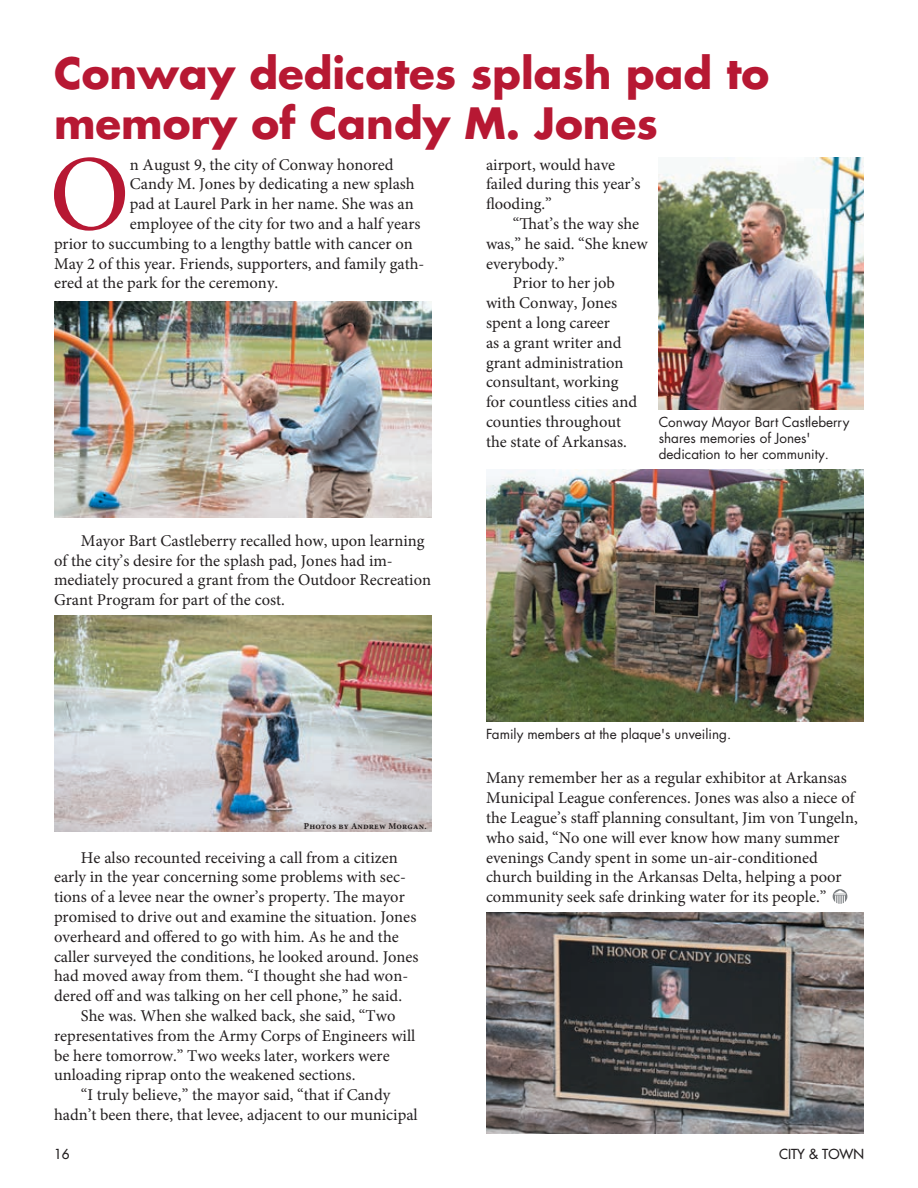
<style>
.page{position:relative;width:918px;height:1188px;background:#fff}
.page>*{position:absolute;margin:0;border:0;box-sizing:border-box;transform-origin:0 0}
.t1{font:107.85px "Minion Pro";color:#b71833}
.t2{font:700 42px/50.4px "Futura LT Pro";color:#b71833}
.t3{font:16.5px/19.8px "Minion Pro";color:#231f20}
.t4{font:13.5px/16.2px "Futura LT Pro";color:#231f20}
.t5{font:500 13.5px "Futura LT Pro";color:#231f20}
.t6{font:700 9px "Minion Pro";letter-spacing:.015em;color:#231f20}
</style>
<div class="page">
<svg style="left:833px;top:889px;width:14px;height:15px"></svg>
<img style="left:659px;top:157px;width:205px;height:252px">
<img style="left:486px;top:913px;width:378px;height:221px">
<img style="left:486px;top:470px;width:378px;height:252px">
<img style="left:54px;top:301px;width:378px;height:216px">
<img style="left:54px;top:616px;width:378px;height:216px">
<h2 class="t2" style="left:54px;top:46px;width:717px">Conway dedicates splash pad to memory of Candy M. Jones</h2>
<h1 class="t1" style="left:49px;top:122px;width:82px">O</h1>
<p class="t3" style="left:130px;top:155px;width:265px">n August 9, the city of Conway honored</p>
<p class="t3" style="left:486px;top:155px;width:156px">airport, would have failed during this year’s flooding.”</p>
<p class="t3" style="left:513px;top:214px;width:128px">“That’s the way she</p>
<p class="t3" style="left:486px;top:234px;width:163px">was,” he said. “She knew</p>
<p class="t3" style="left:486px;top:254px;width:80px">everybody.”</p>
<p class="t3" style="left:513px;top:273px;width:104px">Prior to her job</p>
<p class="t3" style="left:486px;top:293px;width:133px">with Conway, Jones</p>
<p class="t3" style="left:486px;top:313px;width:126px">spent a long career</p>
<p class="t3" style="left:486px;top:333px;width:137px">as a grant writer and</p>
<p class="t3" style="left:486px;top:353px;width:139px">grant administration</p>
<p class="t3" style="left:486px;top:372px;width:134px">consultant, working</p>
<p class="t3" style="left:486px;top:392px;width:153px">for countless cities and</p>
<p class="t3" style="left:486px;top:412px;width:137px">counties throughout</p>
<p class="t3" style="left:486px;top:432px;width:142px">the state of Arkansas.</p>
<p class="t3" style="left:130px;top:174px;width:286px">Candy M. Jones by dedicating a new splash</p>
<p class="t3" style="left:130px;top:194px;width:286px">pad at Laurel Park in her name. She was an</p>
<p class="t3" style="left:130px;top:214px;width:292px">employee of the city for two and a half years</p>
<p class="t3" style="left:54px;top:234px;width:360px">prior to succumbing to a lengthy battle with cancer on</p>
<p class="t3" style="left:54px;top:254px;width:372px">May 2 of this year. Friends, supporters, and family gath-</p>
<p class="t3" style="left:54px;top:273px;width:226px">ered at the park for the ceremony.</p>
<p class="t4" style="left:659px;top:414px;width:192px">Conway Mayor Bart Castleberry shares memories of Jones' dedication to her community.</p>
<p class="t3" style="left:54px;top:531px;width:379px;text-indent:27px">Mayor Bart Castleberry recalled how, upon learning of the city’s desire for the splash pad, Jones had im&shy;mediately procured a grant from the Outdoor Recreation Grant Program for part of the cost.</p>
<p class="t6" style="left:304px;top:819px;width:124px">Photos by Andrew Morgan.</p>
<p class="t3" style="left:54px;top:848px;width:366px;text-indent:27px">He also recounted receiving a call from a citizen early in the year concerning some problems with sec&shy;tions of a levee near the owner’s property. The mayor promised to drive out and examine the situation. Jones overheard and offered to go with him. As he and the caller surveyed the conditions, he looked around. Jones had moved away from them. “I thought she had won&shy;dered off and was talking on her cell phone,” he said.</p>
<p class="t3" style="left:81px;top:1006px;width:316px">She was. When she walked back, she said, “Two</p>
<p class="t3" style="left:54px;top:1026px;width:363px">representatives from the Army Corps of Engineers will</p>
<p class="t3" style="left:54px;top:1046px;width:337px">be here tomorrow.” Two weeks later, workers were</p>
<p class="t3" style="left:54px;top:1065px;width:303px">unloading riprap onto the weakened sections.</p>
<p class="t3" style="left:81px;top:1085px;width:311px">“I truly believe,” the mayor said, “that if Candy</p>
<p class="t3" style="left:54px;top:1105px;width:365px">hadn’t been there, that levee, adjacent to our municipal</p>
<p class="t4" style="left:486px;top:726px;width:247px">Family members at the plaque's unveiling.</p>
<p class="t3" style="left:486px;top:768px;width:373px">Many remember her as a regular exhibitor at Arkansas Municipal League conferences. Jones was also a niece of the League’s staff planning consultant, Jim von Tungeln, who said, “No one will ever know how many summer evenings Candy spent in some un-air-conditioned church building in the Arkansas Delta, helping a poor community seek safe drinking water for its people.”</p>
<p class="t5" style="left:54px;top:1144px;width:17px">16</p>
<p class="t5" style="left:779px;top:1144px;width:86px">CITY &amp; TOWN</p>
</div>
